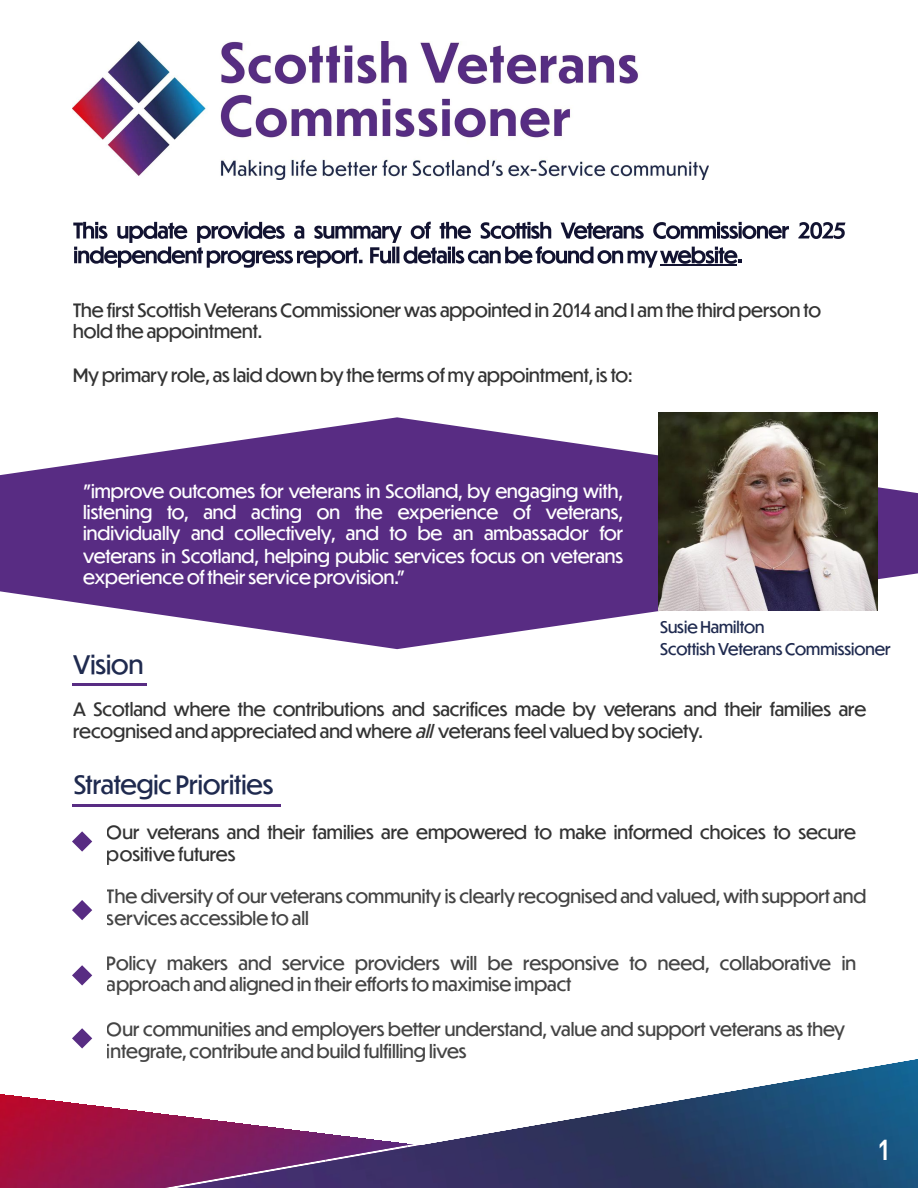
<style>
.page{position:relative;width:918px;height:1188px;background:#fff}
.page>*{position:absolute;margin:0;border:0;box-sizing:border-box;transform-origin:0 0}
.t1{font:27px "Dunbar Tall";color:#fff}
.t2{font:24.75px "Dunbar Tall";color:#1f2a4f}
.t3{font:18px/21.3px "Dunbar Tall";color:#333}
.t4{font:18px/21.3px "Dunbar Tall";color:#444}
.t5{font:18px/21.6px "Dunbar Tall";color:#fff;text-align:justify}
.t6{font:15.75px/22.5px "Dunbar Tall";color:#1f2a4f}
.s1{font-style:italic}
</style>
<div class="page">
<svg style="left:0;top:417px;width:918px;height:232px;fill:#582c83"></svg>
<img style="left:0;top:1094px;width:146px;height:94px">
<img style="left:146px;top:1059px;width:772px;height:129px">
<img style="left:72px;top:42px;width:637px;height:137px">
<img style="left:659px;top:412px;width:218px;height:198px">
<svg style="left:161px;top:1065px;width:699px;height:123px"></svg>
<svg style="left:72px;top:831px;width:20px;height:21px"></svg>
<svg style="left:72px;top:900px;width:20px;height:20px"></svg>
<svg style="left:72px;top:965px;width:20px;height:21px"></svg>
<svg style="left:72px;top:1028px;width:20px;height:20px"></svg>
<hr style="left:72px;top:804px;width:83px;height:3px;background:#582c83">
<hr style="left:155px;top:804px;width:84px;height:3px;background:#582c83">
<hr style="left:239px;top:804px;width:41px;height:3px;background:#582c83">
<svg style="left:73px;top:222px;width:772px;height:46px"></svg>
<hr style="left:72px;top:683px;width:74px;height:3px;background:#582c83">
<p class="t3" style="left:73px;top:299px;width:32px">The</p>
<p class="t3" style="left:73px;top:299px;width:749px;text-indent:42px">rst Scottish Veterans Commissioner was appointed in 2014 and I am the third person to hold the appointment.</p>
<p class="t3" style="left:73px;top:364px;width:561px">My primary role, as laid down by the terms of my appointment, is to:</p>
<p class="t5" style="left:83px;top:479px;width:541px">"improve outcomes for veterans in Scotland, by engaging with, listening to, and acting on the experience of veterans, individually and collectively, and to be an ambassador for veterans in Scotland, helping public services focus on veterans experience of their service provision.”</p>
<p class="t6" style="left:660px;top:615px;width:232px">Susie Hamilton<br>Scottish Veterans Commissioner</p>
<h2 class="t2" style="left:73px;top:647px;width:72px">Vision</h2>
<p class="t3" style="left:73px;top:698px;width:795px">A Scotland where the contributions and sacri ces made by veterans and their families are recognised and appreciated and where <span class="s1">all</span>veterans feel valued by society.</p>
<h2 class="t2" style="left:73px;top:768px;width:202px">Strategic Priorities</h2>
<p class="t3" style="left:107px;top:821px;width:751px">Our veterans and their families are empowered to make informed choices to secure positive futures</p>
<p class="t4" style="left:107px;top:885px;width:761px">The diversity of our veterans community is clearly recognised and valued, with support and services accessible to all</p>
<p class="t4" style="left:107px;top:951px;width:751px">Policy makers and service providers will be responsive to need, collaborative in approach and aligned in their e orts to maximise impact</p>
<p class="t4" style="left:107px;top:1018px;width:740px">Our communities and employers better understand, value and support veterans as they integrate, contribute and build ful lling lives</p>
<h1 class="t1" style="left:879px;top:1131px;width:11px">1</h1>
</div>
